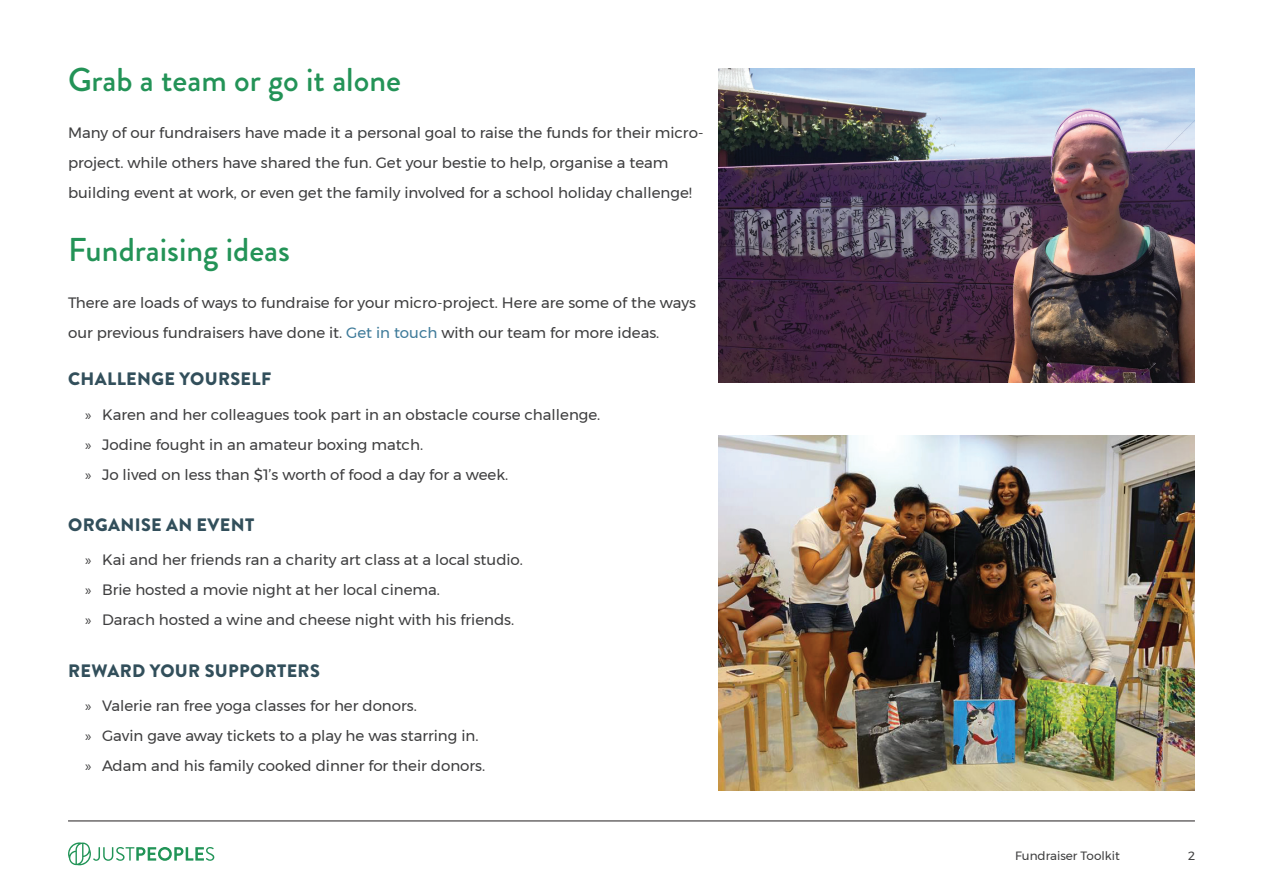
<style>
.page{position:relative;width:1263px;height:893px;background:#fff}
.page>*{position:absolute;margin:0;border:0;box-sizing:border-box;transform-origin:0 0}
.t1{font:500 33px "Brandon Grotesque";color:#239357}
.t2{font:900 18px "Brandon Grotesque";letter-spacing:.02em;color:#324f5b}
.t3{font:15px/30px "Montserrat";color:#3e3e3f}
.t4{font:12px "Montserrat";color:#3e3e3f}
.s1{color:#3f7b9a}
.s2{font-family:"Myriad Pro"}
</style>
<div class="page">
<svg style="left:68px;top:842px;width:146px;height:23px"></svg>
<hr style="left:68px;top:820px;width:1127px;height:1px;background:#231f20">
<img style="left:719px;top:68px;width:476px;height:315px">
<img style="left:719px;top:435px;width:476px;height:356px">
<h1 class="t1" style="left:68px;top:57px;width:334px">Grab a team or go it alone</h1>
<p class="t3" style="left:68px;top:118px;width:637px">Many of our fundraisers have made it a personal goal to raise the funds for their micro&shy;project. while others have shared the fun. Get your bestie to help, organise a team building event at work, or even get the family involved for a school holiday challenge!</p>
<h1 class="t1" style="left:68px;top:227px;width:223px">Fundraising ideas</h1>
<p class="t3" style="left:68px;top:288px;width:629px">There are loads of ways to fundraise for your micro-project. Here are some of the ways our previous fundraisers have done it. <span class="s1">Get in touch</span> with our team for more ideas.</p>
<p class="t2" style="left:68px;top:366px;width:205px">CHALLENGE YOURSELF</p>
<p class="t3" style="left:85px;top:399px;width:517px"><span class="s2">»</span> Karen and her colleagues took part in an obstacle course challenge. <span class="s2">»</span> Jodine fought in an amateur boxing match.<br><span class="s2">»</span> Jo lived on less than $1’s worth of food a day for a week.</p>
<p class="t2" style="left:68px;top:512px;width:188px">ORGANISE AN EVENT</p>
<p class="t3" style="left:85px;top:545px;width:439px"><span class="s2">»</span> Kai and her friends ran a charity art class at a local studio. <span class="s2">»</span> Brie hosted a movie night at her local cinema.<br><span class="s2">»</span> Darach hosted a wine and cheese night with his friends.</p>
<p class="t2" style="left:68px;top:657px;width:253px">REWARD YOUR SUPPORTERS</p>
<p class="t3" style="left:85px;top:690px;width:402px"><span class="s2">»</span> Valerie ran free yoga classes for her donors.<br><span class="s2">»</span> Gavin gave away tickets to a play he was starring in. <span class="s2">»</span> Adam and his family cooked dinner for their donors.</p>
<p class="t4" style="left:1015px;top:846px;width:106px">Fundraiser Toolkit</p>
<p class="t4" style="left:1188px;top:846px;width:8px">2</p>
</div>
